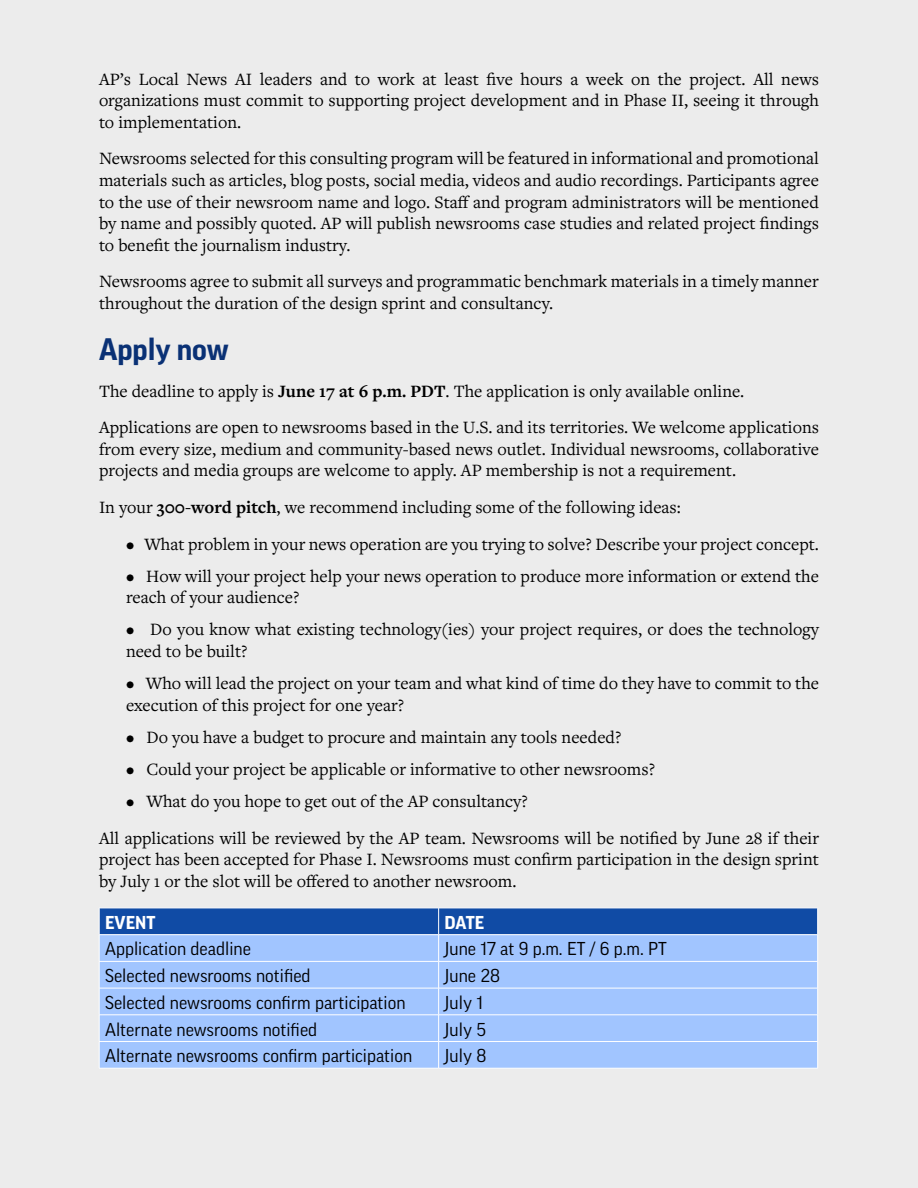
<style>
.page{position:relative;width:918px;height:1188px;background:#ececec}
.page>*{position:absolute;margin:0;border:0;box-sizing:border-box;transform-origin:0 0}
.Heading_1{font:700 30px "Good OT";color:#0a3175}
.List_Paragraph{font:18px/21.6px "Freight Text Pro";color:#000;text-align:justify}
.t1{font:18px "Good OT";color:#000}
.t2{font:700 18px "Good OT";color:#fff}
.s1{font-weight:700}
</style>
<div class="page">
<svg style="left:99px;top:908px;width:719px;height:160px;background:#8db3f0"></svg>
<hr style="left:99px;top:1068px;width:340px;height:1px;background:#fff">
<hr style="left:439px;top:1068px;width:379px;height:1px;background:#fff">
<p class="List_Paragraph" style="left:99px;top:67px;width:722px">AP’s Local News AI leaders and to work at least five hours a week on the project. All news organizations must commit to supporting project development and in Phase II, seeing it through to implementation.</p>
<p class="List_Paragraph" style="left:99px;top:147px;width:722px">Newsrooms selected for this consulting program will be featured in informational and promotional materials such as articles, blog posts, social media, videos and audio recordings. Participants agree to the use of their newsroom name and logo. Staff and program administrators will be mentioned by name and possibly quoted. AP will publish newsrooms case studies and related project findings to benefit the journalism industry.</p>
<p class="List_Paragraph" style="left:99px;top:270px;width:721px">Newsrooms agree to submit all surveys and programmatic benchmark materials in a timely manner throughout the duration of the design sprint and consultancy.</p>
<p class="Heading_1" style="left:99px;top:333px;width:131px">Apply now</p>
<p class="List_Paragraph" style="left:99px;top:379px;width:647px">The deadline to apply is <span class="s1">June 17 at 6 p.m. PDT</span>. The application is only available online.</p>
<p class="List_Paragraph" style="left:99px;top:416px;width:722px">Applications are open to newsrooms based in the U.S. and its territories. We welcome applications from every size, medium and community-based news outlet. Individual newsrooms, collaborative projects and media groups are welcome to apply. AP membership is not a requirement.</p>
<p class="List_Paragraph" style="left:99px;top:496px;width:583px">In your <span class="s1">300-word pitch</span>, we recommend including some of the following ideas:</p>
<p class="List_Paragraph" style="left:126px;top:532px;width:695px">• What problem in your news operation are you trying to solve? Describe your project concept.</p>
<p class="List_Paragraph" style="left:126px;top:564px;width:695px">• How will your project help your news operation to produce more information or extend the reach of your audience?</p>
<p class="List_Paragraph" style="left:126px;top:618px;width:695px">• Do you know what existing technology(ies) your project requires, or does the technology need to be built?</p>
<p class="List_Paragraph" style="left:126px;top:672px;width:695px">• Who will lead the project on your team and what kind of time do they have to commit to the execution of this project for one year?</p>
<p class="List_Paragraph" style="left:126px;top:726px;width:497px">• Do you have a budget to procure and maintain any tools needed?</p>
<p class="List_Paragraph" style="left:126px;top:758px;width:531px">• Could your project be applicable or informative to other newsrooms?</p>
<p class="List_Paragraph" style="left:126px;top:790px;width:403px">• What do you hope to get out of the AP consultancy?</p>
<p class="List_Paragraph" style="left:99px;top:826px;width:722px">All applications will be reviewed by the AP team. Newsrooms will be notified by June 28 if their project has been accepted for Phase I. Newsrooms must confirm participation in the design sprint by July 1 or the slot will be offered to another newsroom.</p>
<p class="t2" style="left:105px;top:912px;width:52px">EVENT</p>
<p class="t2" style="left:445px;top:912px;width:41px">DATE</p>
<p class="t1" style="left:105px;top:939px;width:147px">Application deadline</p>
<p class="t1" style="left:445px;top:939px;width:224px">June 17 at 9 p.m. ET / 6 p.m. PT</p>
<p class="t1" style="left:105px;top:966px;width:207px">Selected newsrooms notified</p>
<p class="t1" style="left:445px;top:966px;width:57px">June 28</p>
<p class="t1" style="left:105px;top:993px;width:302px">Selected newsrooms confirm participation</p>
<p class="t1" style="left:445px;top:993px;width:40px">July 1</p>
<p class="t1" style="left:105px;top:1019px;width:214px">Alternate newsrooms notified</p>
<p class="t1" style="left:445px;top:1019px;width:43px">July 5</p>
<p class="t1" style="left:105px;top:1046px;width:308px">Alternate newsrooms confirm participation</p>
<p class="t1" style="left:445px;top:1046px;width:43px">July 8</p>
</div>
